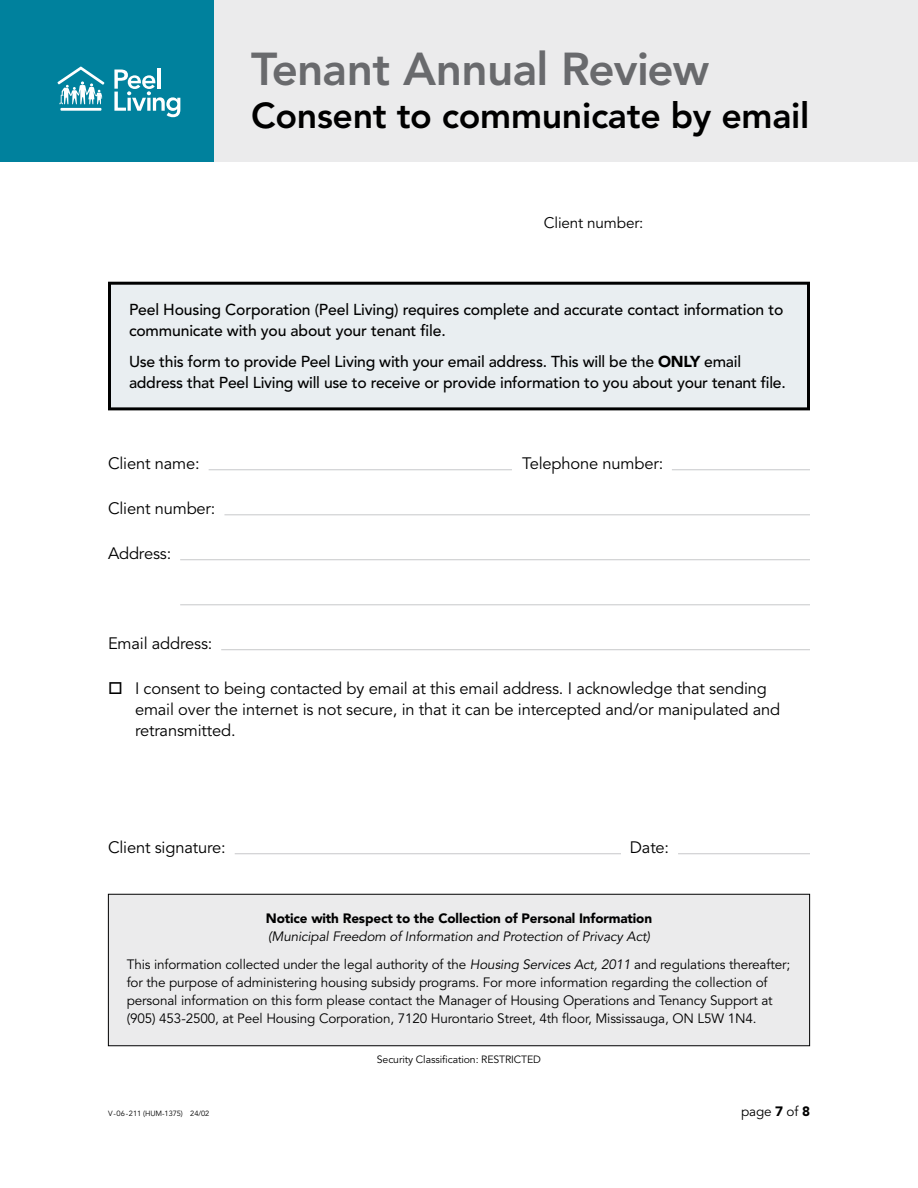
<style>
.page{position:relative;width:918px;height:1188px;background:#fff}
.page>*{position:absolute;margin:0;border:0;box-sizing:border-box;transform-origin:0 0}
.t1{font:800 45.75px "Avenir LT Std";letter-spacing:-.02em;color:#696a6d}
.H2b_-_smaller{font:800 35.7px "Avenir LT Std";letter-spacing:-.01em;color:#000}
.TX2-UL_-_form_text_-_check_box{font:16.5px/21px "Avenir LT Std";letter-spacing:-.01em;color:#000}
.TX2_-_form_text{font:16.5px "Avenir LT Std";letter-spacing:-.01em;color:#000}
.TX1_-_medium{font:500 15.75px/21px "Avenir LT Std";letter-spacing:-.015em;color:#000}
.TX4_-_automated_text{font:15.3px "Avenir LT Std";letter-spacing:-.01em;color:#000}
.TX2_-_mouse_text{font:13.5px/18px "Avenir LT Std";letter-spacing:-.01em;color:#000}
.TX2_-_mouse_text_-_centred{font:italic 13.5px "Avenir LT Std";letter-spacing:-.01em;color:#000}
.TX2_-_mouse_text_-_centred-2{font:900 13.5px "Avenir LT Std";letter-spacing:-.01em;color:#000}
.TX2_-_table_footnote_-_centred{font:10.5px "Avenir LT Std";letter-spacing:-.01em;color:#000}
.t2{font:7.5px "Avenir LT Std";letter-spacing:-.01em;color:#000}
.s1{font-weight:900}
.s2{font-style:italic}
</style>
<div class="page">
<div style="left:213px;top:0;width:705px;height:162px;background:#ebebec"></div>
<div style="left:0;top:0;width:213px;height:162px;background:#00819d"></div>
<hr style="left:157px;top:68px;width:4px;height:21px;background:#fff">
<svg style="left:114px;top:70px;width:66px;height:47px"></svg>
<hr style="left:60px;top:108px;width:41px;height:3px;background:#fff">
<svg style="left:58px;top:67px;width:46px;height:37px"></svg>
<div style="left:110px;top:283px;width:698px;height:126px;background:#e9eef1"></div>
<div style="left:108px;top:282px;width:702px;height:128px;border:3px solid #000"></div>
<div style="left:108px;top:894px;width:702px;height:152px;background:#ebebec"></div>
<div style="left:108px;top:894px;width:702px;height:152px;border:1px solid #000"></div>
<hr style="left:235px;top:853px;width:386px;height:1px;background:#c7c8ca">
<hr style="left:678px;top:853px;width:132px;height:1px;background:#c7c8ca">
<hr style="left:221px;top:649px;width:589px;height:1px;background:#c7c8ca">
<hr style="left:180px;top:604px;width:630px;height:1px;background:#c7c8ca">
<hr style="left:180px;top:559px;width:630px;height:1px;background:#c7c8ca">
<hr style="left:224px;top:514px;width:586px;height:1px;background:#c7c8ca">
<hr style="left:209px;top:469px;width:303px;height:1px;background:#c7c8ca">
<hr style="left:672px;top:469px;width:138px;height:1px;background:#c7c8ca">
<h1 class="t1" style="left:251px;top:42px;width:460px">Tenant Annual Review</h1>
<h2 class="H2b_-_smaller" style="left:251px;top:94px;width:560px">Consent to communicate by email</h2>
<p class="TX4_-_automated_text" style="left:544px;top:213px;width:101px">Client number:</p>
<p class="TX1_-_medium" style="left:129px;top:299px;width:656px">Peel Housing Corporation (Peel Living) requires complete and accurate contact information to communicate with you about your tenant file.</p>
<p class="TX1_-_medium" style="left:129px;top:352px;width:658px">Use this form to provide Peel Living with your email address. This will be the <span class="s1">ONLY</span> email address that Peel Living will use to receive or provide information to you about your tenant file.</p>
<p class="TX2_-_form_text" style="left:108px;top:454px;width:93px">Client name:</p>
<p class="TX2_-_form_text" style="left:522px;top:454px;width:143px">Telephone number:</p>
<p class="TX2_-_form_text" style="left:108px;top:499px;width:109px">Client number:</p>
<p class="TX2_-_form_text" style="left:108px;top:544px;width:65px">Address:</p>
<p class="TX2_-_form_text" style="left:108px;top:634px;width:106px">Email address:</p>
<p class="TX2-UL_-_form_text_-_check_box" style="left:135px;top:679px;width:647px">I consent to being contacted by email at this email address. I acknowledge that sending email over the internet is not secure, in that it can be intercepted and/or manipulated and retransmitted.</p>
<p class="TX2_-_form_text" style="left:108px;top:838px;width:119px">Client signature:</p>
<p class="TX2_-_form_text" style="left:630px;top:838px;width:41px">Date:</p>
<p class="TX2_-_mouse_text_-_centred-2" style="left:266px;top:910px;width:388px">Notice with Respect to the Collection of Personal Information</p>
<p class="TX2_-_mouse_text_-_centred" style="left:268px;top:928px;width:383px">(Municipal Freedom of Information and Protection of Privacy Act)</p>
<p class="TX2_-_mouse_text" style="left:127px;top:956px;width:665px">This information collected under the legal authority of the <span class="s2">Housing Services Act, 2011</span> and regulations thereafter; for the purpose of administering housing subsidy programs. For more information regarding the collection of personal information on this form please contact the Manager of Housing Operations and Tenancy Support at (905) 453-2500, at Peel Housing Corporation, 7120 Hurontario Street, 4th floor, Mississauga, ON L5W 1N4.</p>
<p class="TX2_-_table_footnote_-_centred" style="left:377px;top:1053px;width:166px">Security Classification: RESTRICTED</p>
<p class="t2" style="left:108px;top:1109px;width:103px">V-06-211 (HUM-1375) 24/02</p>
<p class="TX2_-_mouse_text" style="left:741px;top:1103px;width:70px">page <span class="s1">7</span> of <span class="s1">8</span></p>
</div>
